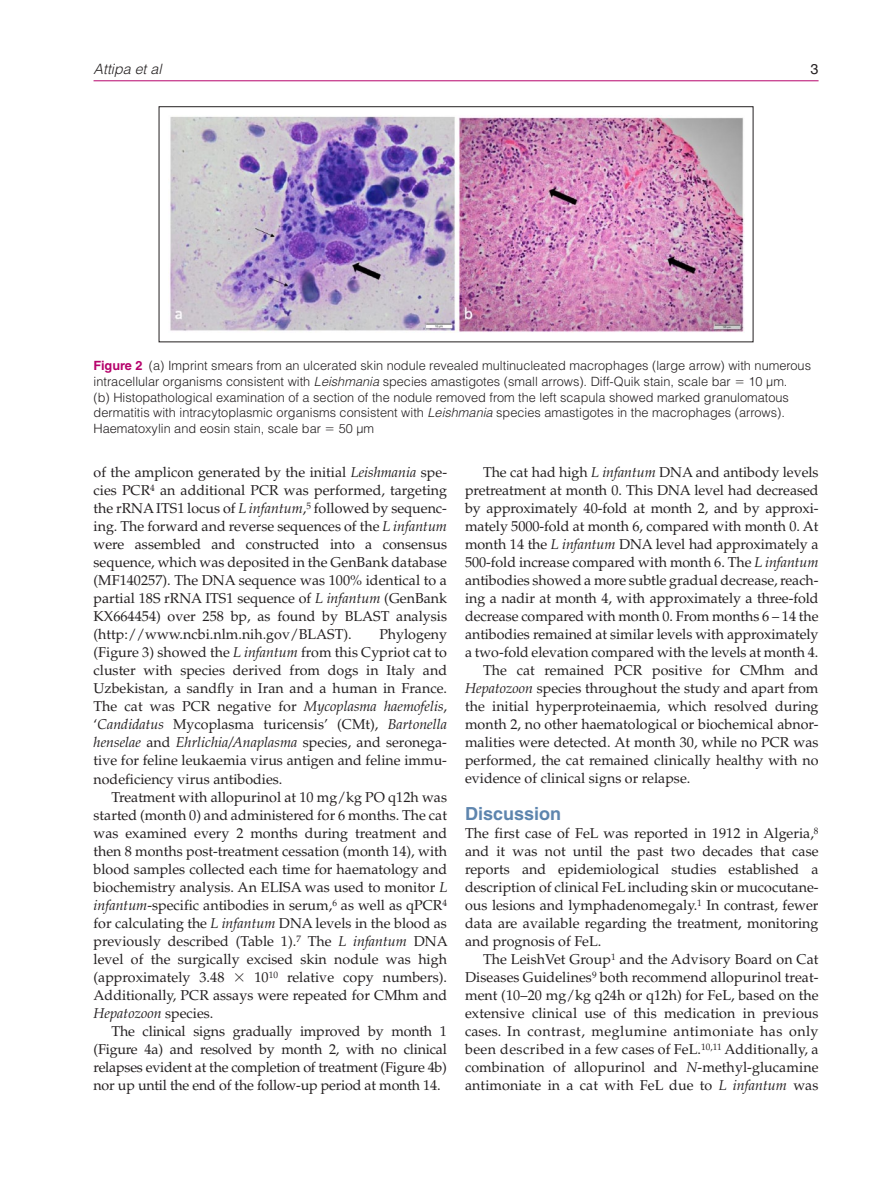
<style>
.page{position:relative;width:893px;height:1191px;background:#fff}
.page>*{position:absolute;margin:0;border:0;box-sizing:border-box;transform-origin:0 0}
.t1{font:700 18px "Helvetica LT Std";color:#5e85ae}
.t2{font:14.25px/18px "Palatino LT Std";color:#231f20;text-align:justify}
.t3{font:italic 300 14.25px "Helvetica LT Std";color:#231f20}
.t4{font:14.25px "Helvetica LT Std";color:#231f20}
.t5{font:300 12.75px/15.8px "Helvetica LT Std";color:#231f20}
.s1{font-weight:700;color:#b6036c}
.s2{font-style:italic}
</style>
<div class="page">
<hr style="left:94px;top:80px;width:725px;height:1px;background:#b6036c">
<img style="left:170px;top:116px;width:574px;height:217px">
<div style="left:159px;top:106px;width:594px;height:236px;border:1px solid #231f20"></div>
<p class="t3" style="left:94px;top:60px;width:70px">Attipa et al</p>
<p class="t4" style="left:811px;top:61px;width:9px">3</p>
<p class="t5" style="left:94px;top:357px;width:719px"><span class="s1">Figure 2</span> (a) Imprint smears from an ulcerated skin nodule revealed multinucleated macrophages (large arrow) with numerous intracellular organisms consistent with <span class="s2">Leishmania</span> species amastigotes (small arrows). Diff-Quik stain, scale bar</p>
<p class="t5" style="left:94px;top:373px;width:697px;text-indent:655px">10 μm. (b) Histopathological examination of a section of the nodule removed from the left scapula showed marked granulomatous dermatitis with intracytoplasmic organisms consistent with <span class="s2">Leishmania</span> species amastigotes in the macrophages (arrows).<br>Haematoxylin and eosin stain, scale bar</p>
<p class="t5" style="left:339px;top:420px;width:37px">50 μm</p>
<p class="t2" style="left:94px;top:464px;width:355px">of the amplicon generated by the initial <span class="s2">Leishmania</span> spe&shy;cies PCR<sup>4</sup> an additional PCR was performed, targeting the rRNA ITS1 locus of <span class="s2">L infantum</span>,<sup>5</sup> followed by sequenc&shy;ing. The forward and reverse sequences of the <span class="s2">L infantum </span>were assembled and constructed into a consensus sequence, which was deposited in the GenBank database (MF140257). The DNA sequence was 100% identical to a partial 18S rRNA ITS1 sequence of <span class="s2">L infantum</span> (GenBank KX664454) over 258 bp, as found by BLAST analysis (http://www.ncbi.nlm.nih.gov/BLAST).</p>
<p class="t2" style="left:94px;top:626px;width:355px;text-indent:286px">Phylogeny (Figure 3) showed the <span class="s2">L infantum</span> from this Cypriot cat to cluster with species derived from dogs in Italy and Uzbekistan, a sandfly in Iran and a human in France.<br>The cat was PCR negative for <span class="s2">Mycoplasma haemofelis</span>, ‘<span class="s2">Candidatus</span> Mycoplasma turicensis’ (CMt), <span class="s2">Bartonella henselae</span> and <span class="s2">Ehrlichia/Anaplasma</span> species, and seronega&shy;tive for feline leukaemia virus antigen and feline immu&shy;nodeficiency virus antibodies.</p>
<p class="t2" style="left:94px;top:788px;width:356px;text-indent:18px">Treatment with allopurinol at 10 mg/kg PO q12h was started (month 0) and administered for 6 months. The cat was examined every 2 months during treatment and then 8 months post-treatment cessation (month 14), with blood samples collected each time for haematology and biochemistry analysis. An ELISA was used to monitor <span class="s2">L infantum</span>-specific antibodies in serum,<sup>6</sup> as well as qPCR<sup>4 </sup>for calculating the <span class="s2">L infantum</span> DNA levels in the blood as previously described (Table 1).<sup>7</sup> The <span class="s2">L infantum</span> DNA level of the surgically excised skin nodule was high (approximately 3.48</p>
<p class="t2" style="left:94px;top:968px;width:355px;text-indent:161px">10<sup>10</sup> relative copy numbers).<br>Additionally, PCR assays were repeated for CMhm and <span class="s2">Hepatozoon</span> species.</p>
<p class="t2" style="left:94px;top:1022px;width:355px;text-indent:18px">The clinical signs gradually improved by month 1 (Figure 4a) and resolved by month 2, with no clinical relapses evident at the completion of treatment (Figure 4b) nor up until the end of the follow-up period at month 14.</p>
<p class="t2" style="left:483px;top:464px;width:337px">The cat had high <span class="s2">L infantum</span> DNA and antibody levels</p>
<p class="t2" style="left:465px;top:482px;width:355px">pretreatment at month 0. This DNA level had decreased</p>
<p class="t2" style="left:465px;top:500px;width:355px">by approximately 40-fold at month 2, and by approxi-</p>
<p class="t2" style="left:465px;top:518px;width:355px">mately 5000-fold at month 6, compared with month 0. At</p>
<p class="t2" style="left:465px;top:536px;width:355px">month 14 the <span class="s2">L infantum</span> DNA level had approximately a</p>
<p class="t2" style="left:465px;top:554px;width:355px">500-fold increase compared with month 6. The <span class="s2">L infantum</span></p>
<p class="t2" style="left:465px;top:572px;width:355px">antibodies showed a more subtle gradual decrease, reach-</p>
<p class="t2" style="left:465px;top:590px;width:355px">ing a nadir at month 4, with approximately a three-fold</p>
<p class="t2" style="left:465px;top:608px;width:355px">decrease compared with month 0. From months 6 – 14 the</p>
<p class="t2" style="left:465px;top:626px;width:355px">antibodies remained at similar levels with approximately</p>
<p class="t2" style="left:465px;top:644px;width:355px">a two-fold elevation compared with the levels at month 4.</p>
<p class="t2" style="left:483px;top:662px;width:337px">The cat remained PCR positive for CMhm and</p>
<p class="t2" style="left:465px;top:680px;width:355px"><span class="s2">Hepatozoon</span> species throughout the study and apart from</p>
<p class="t2" style="left:465px;top:698px;width:355px">the initial hyperproteinaemia, which resolved during</p>
<p class="t2" style="left:465px;top:716px;width:355px">month 2, no other haematological or biochemical abnor-</p>
<p class="t2" style="left:465px;top:734px;width:355px">malities were detected. At month 30, while no PCR was</p>
<p class="t2" style="left:465px;top:752px;width:355px">performed, the cat remained clinically healthy with no</p>
<p class="t2" style="left:465px;top:770px;width:227px">evidence of clinical signs or relapse.</p>
<p class="t1" style="left:465px;top:802px;width:98px">Discussion</p>
<p class="t2" style="left:465px;top:824px;width:355px">The first case of FeL was reported in 1912 in Algeria,<sup>8 </sup>and it was not until the past two decades that case reports and epidemiological studies established a description of clinical FeL including skin or mucocutane&shy;ous lesions and lymphadenomegaly.<sup>1</sup> In contrast, fewer data are available regarding the treatment, monitoring and prognosis of FeL.</p>
<p class="t2" style="left:465px;top:950px;width:355px;text-indent:18px">The LeishVet Group<sup>1</sup> and the Advisory Board on Cat Diseases Guidelines<sup>9</sup> both recommend allopurinol treat&shy;ment (10–20 mg/kg q24h or q12h) for FeL, based on the extensive clinical use of this medication in previous cases. In contrast, meglumine antimoniate has only been described in a few cases of FeL.<sup>10,11</sup> Additionally, a combination of allopurinol and <span class="s2">N</span>-methyl-glucamine antimoniate in a cat with FeL due to <span class="s2">L infantum</span> was</p>
</div>
